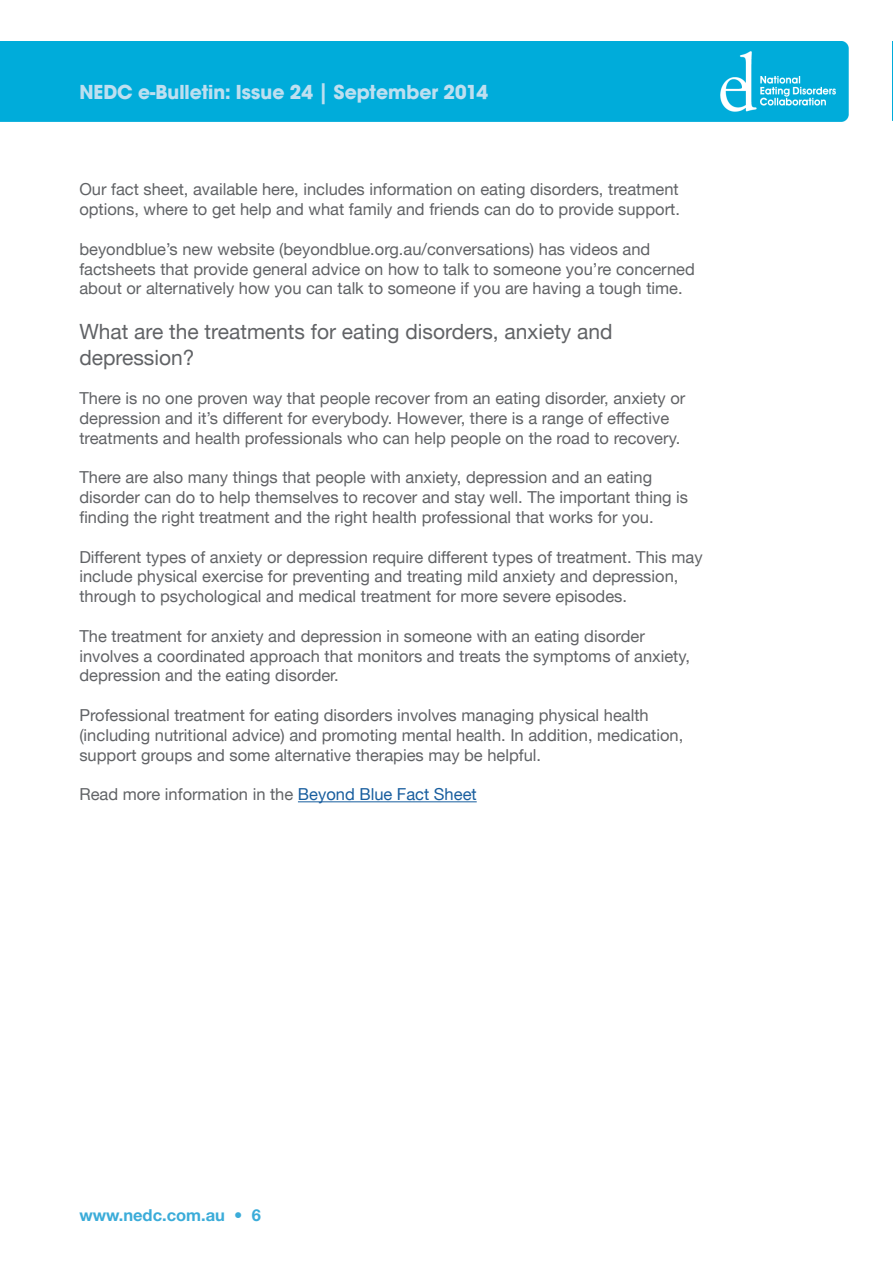
<style>
.page{position:relative;width:893px;height:1263px;background:#fff}
.page>*{position:absolute;margin:0;border:0;box-sizing:border-box;transform-origin:0 0}
.t1{font:21px/25.2px "Helvetica Neue LT";color:#616366}
.t2{font:700 21px "Avant Garde Md ITC";color:#bedff0}
.t3{font:16.5px/19.8px "Helvetica Neue LT";color:#616366}
.t4{font:700 16.5px "Helvetica Neue LT Std";color:#3bacd9}
.s1{color:#175d9e}
</style>
<div class="page">
<img style="left:892px;top:41px;width:1px;height:80px">
<div style="left:0;top:42px;width:848px;height:79px;background:#00acda"></div>
<div style="left:67px;top:63px;width:367px;height:36px;background:#00acda"></div>
<hr style="left:298px;top:801px;width:179px;height:1px;background:#175d9e">
<p class="t2" style="left:79px;top:79px;width:410px">NEDC e-Bulletin: Issue 24 | September 2014</p>
<p class="t3" style="left:79px;top:179px;width:602px">Our fact sheet, available here, includes information on eating disorders, treatment options, where to get help and what family and friends can do to provide support.</p>
<p class="t3" style="left:79px;top:239px;width:617px">beyondblue’s new website (beyondblue.org.au/conversations) has videos and factsheets that provide general advice on how to talk to someone you’re concerned about or alternatively how you can talk to someone if you are having a tough time.</p>
<p class="t1" style="left:79px;top:319px;width:535px">What are the treatments for eating disorders, anxiety and depression?</p>
<p class="t3" style="left:79px;top:388px;width:608px">There is no one proven way that people recover from an eating disorder, anxiety or depression and it’s different for everybody. However, there is a range of effective treatments and health professionals who can help people on the road to recovery.</p>
<p class="t3" style="left:79px;top:467px;width:610px">There are also many things that people with anxiety, depression and an eating disorder can do to help themselves to recover and stay well. The important thing is finding the right treatment and the right health professional that works for you.</p>
<p class="t3" style="left:79px;top:546px;width:625px">Different types of anxiety or depression require different types of treatment. This may include physical exercise for preventing and treating mild anxiety and depression, through to psychological and medical treatment for more severe episodes.</p>
<p class="t3" style="left:79px;top:626px;width:612px">The treatment for anxiety and depression in someone with an eating disorder involves a coordinated approach that monitors and treats the symptoms of anxiety, depression and the eating disorder.</p>
<p class="t3" style="left:79px;top:705px;width:605px">Professional treatment for eating disorders involves managing physical health (including nutritional advice) and promoting mental health. In addition, medication, support groups and some alternative therapies may be helpful.</p>
<p class="t3" style="left:79px;top:784px;width:399px">Read more information in the <span class="s1">Beyond Blue Fact Sheet</span></p>
<p class="t4" style="left:79px;top:1205px;width:183px">www.nedc.com.au • 6</p>
</div>
